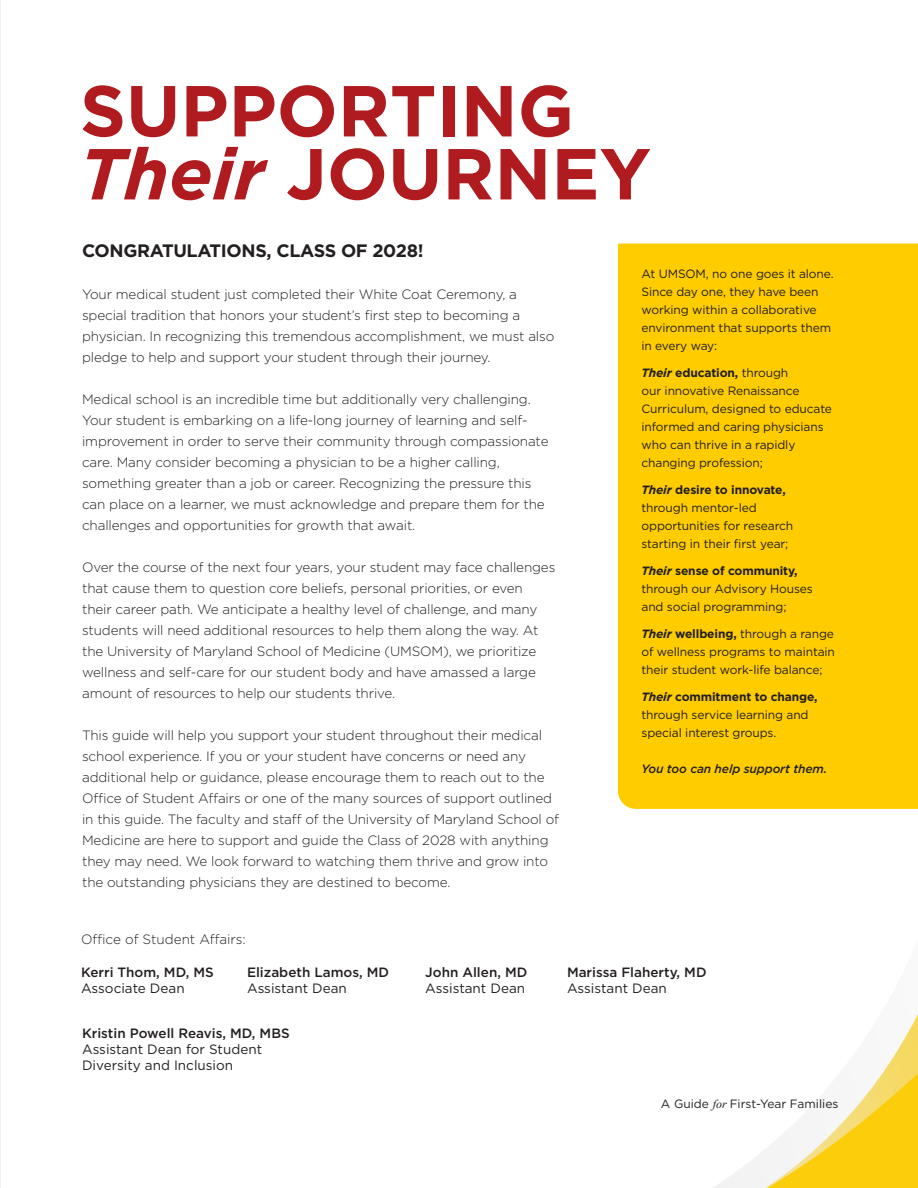
<style>
.page{position:relative;width:918px;height:1188px;background:#fff}
.page>*{position:absolute;margin:0;border:0;box-sizing:border-box;transform-origin:0 0}
.t1{font:700 72px/63px "Gotham";color:#b01b1f}
.t2{font:700 18px "Gotham";letter-spacing:-.02em;color:#231f20}
.t3{font:300 13.5px/21px "Gotham";letter-spacing:-.01em;color:#231f20}
.t4{font:13.5px/16.2px "Gotham";color:#231f20}
.t5{font:500 13.5px "Gotham";color:#231f20}
.t6{font:12px/18px "Gotham";letter-spacing:-.01em;color:#231f20}
.t7{font:italic 500 12px "Gotham";letter-spacing:-.01em;color:#231f20}
.s1{font-style:italic}
.s2{font-weight:700;font-style:italic}
.s3{font-weight:700}
.s4{font-family:"Times New Roman";font-style:italic}
</style>
<div class="page">
<svg style="left:714px;top:1014px;width:204px;height:174px"></svg>
<div style="left:618px;top:244px;width:300px;height:565px;background:#fc0"></div>
<p class="t1" style="left:80px;top:79px;width:573px">SUPPORTING<br><span class="s1">Their</span> JOURNEY</p>
<p class="t2" style="left:82px;top:239px;width:343px">CONGRATULATIONS, CLASS OF 2028!</p>
<p class="t3" style="left:82px;top:283px;width:474px">Your medical student just completed their White Coat Ceremony, a special tradition that honors your student’s first step to becoming a physician. In recognizing this tremendous accomplishment, we must also pledge to help and support your student through their journey.</p>
<p class="t3" style="left:82px;top:388px;width:468px">Medical school is an incredible time but additionally very challenging.<br>Your student is embarking on a life-long journey of learning and self&shy;improvement in order to serve their community through compassionate care. Many consider becoming a physician to be a higher calling, something greater than a job or career. Recognizing the pressure this can place on a learner, we must acknowledge and prepare them for the challenges and opportunities for growth that await.</p>
<p class="t3" style="left:82px;top:556px;width:475px">Over the course of the next four years, your student may face challenges that cause them to question core beliefs, personal priorities, or even their career path. We anticipate a healthy level of challenge, and many students will need additional resources to help them along the way. At the University of Maryland School of Medicine (UMSOM), we prioritize wellness and self-care for our student body and have amassed a large amount of resources to help our students thrive.</p>
<p class="t3" style="left:82px;top:724px;width:479px">This guide will help you support your student throughout their medical school experience. If you or your student have concerns or need any additional help or guidance, please encourage them to reach out to the Office of Student Affairs or one of the many sources of support outlined in this guide. The faculty and staff of the University of Maryland School of Medicine are here to support and guide the Class of 2028 with anything they may need. We look forward to watching them thrive and grow into the outstanding physicians they are destined to become.</p>
<p class="t6" style="left:642px;top:264px;width:194px">At UMSOM, no one goes it alone.<br>Since day one, they have been working within a collaborative environment that supports them in every way:</p>
<p class="t6" style="left:642px;top:363px;width:192px"><span class="s2">Their</span> <span class="s3">education,</span> through<br>our innovative Renaissance<br>Curriculum, designed to educate informed and caring physicians who can thrive in a rapidly changing profession;</p>
<p class="t6" style="left:642px;top:480px;width:153px"><span class="s2">Their</span> <span class="s3">desire to innovate, </span>through mentor-led opportunities for research starting in their first year;</p>
<p class="t6" style="left:642px;top:561px;width:173px"><span class="s2">Their</span> <span class="s3">sense of community, </span>through our Advisory Houses and social programming;</p>
<p class="t6" style="left:642px;top:624px;width:195px;text-align:justify"><span class="s2">Their</span> <span class="s3">wellbeing,</span> through a range of wellness programs to maintain their student work-life balance;</p>
<p class="t6" style="left:642px;top:687px;width:178px"><span class="s2">Their</span> <span class="s3">commitment to change, </span>through service learning and special interest groups.</p>
<p class="t7" style="left:642px;top:761px;width:187px">You too can help support them.</p>
<p class="t3" style="left:81px;top:929px;width:166px">Office of Student Affairs:</p>
<p class="t5" style="left:81px;top:963px;width:134px">Kerri Thom, MD, MS</p>
<p class="t5" style="left:247px;top:963px;width:144px">Elizabeth Lamos, MD</p>
<p class="t5" style="left:425px;top:963px;width:104px">John Allen, MD</p>
<p class="t5" style="left:567px;top:963px;width:141px">Marissa Flaherty, MD</p>
<p class="t4" style="left:81px;top:980px;width:105px">Associate Dean</p>
<p class="t4" style="left:247px;top:980px;width:101px">Assistant Dean</p>
<p class="t4" style="left:425px;top:980px;width:101px">Assistant Dean</p>
<p class="t4" style="left:567px;top:980px;width:101px">Assistant Dean</p>
<p class="t5" style="left:82px;top:1024px;width:209px">Kristin Powell Reavis, MD, MBS</p>
<p class="t4" style="left:82px;top:1041px;width:182px">Assistant Dean for Student<br>Diversity and Inclusion</p>
<p class="t6" style="left:661px;top:1094px;width:179px">A Guide <span class="s4">for</span> First-Year Families</p>
</div>
